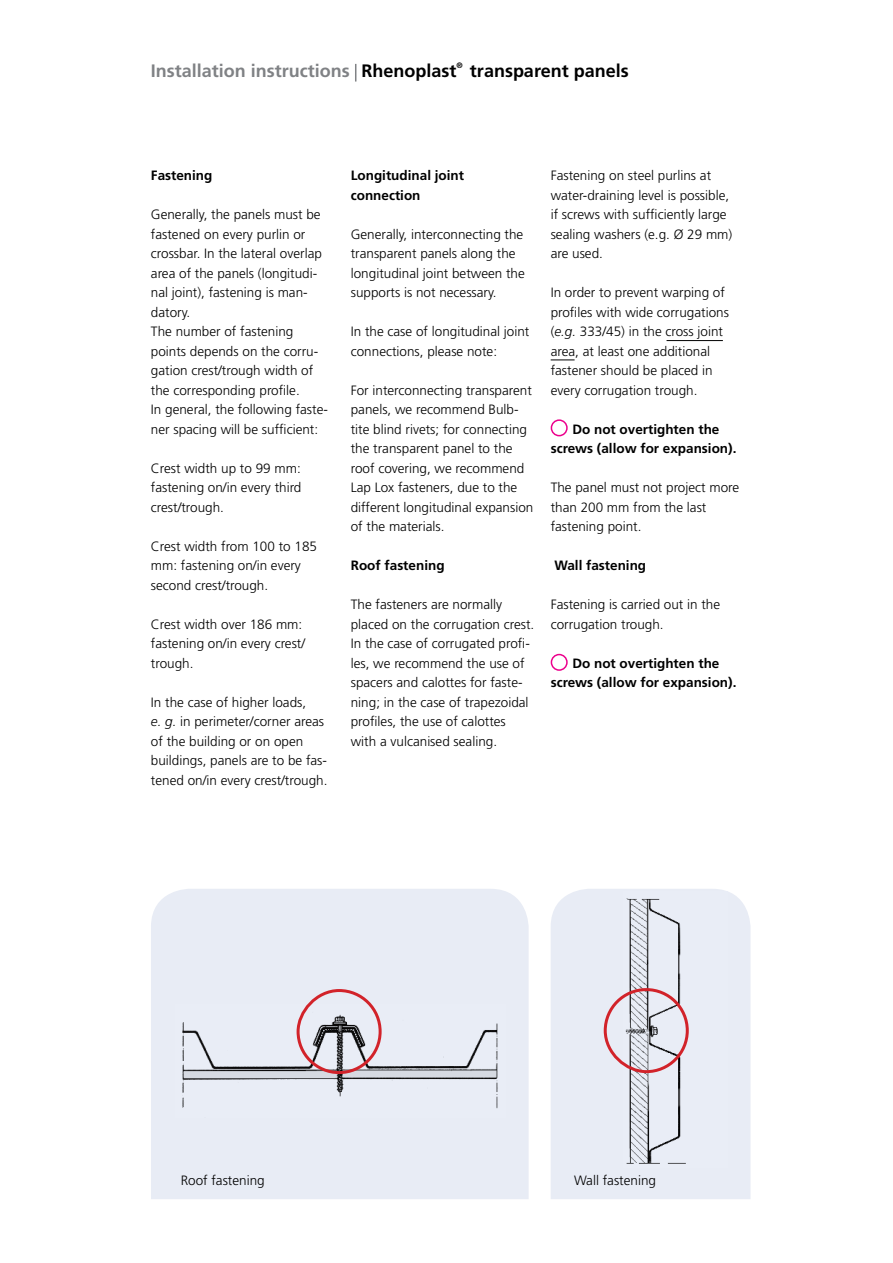
<style>
.page{position:relative;width:893px;height:1263px;background:#fff}
.page>*{position:absolute;margin:0;border:0;box-sizing:border-box;transform-origin:0 0}
.t1{font:700 18px "Frutiger";color:#808285}
.t2{font:700 18px "Frutiger";color:#000}
.t3{font:300 13.5px/19.5px "Frutiger";color:#000}
.t4{font:700 13.5px/19.5px "Frutiger";color:#000;text-align:center}
.t5{font:700 7.8px "Frutiger";color:#000}
.s1{color:#000}
.s2{font-style:italic}
</style>
<div class="page">
<svg style="left:355px;top:64px;width:1px;height:18px"></svg>
<div style="left:151px;top:889px;width:378px;height:310px;background:#e8ecf5"></div>
<img style="left:176px;top:1004px;width:329px;height:114px">
<div style="left:551px;top:889px;width:199px;height:310px;background:#e8ecf5"></div>
<img style="left:623px;top:892px;width:104px;height:275px">
<div style="left:604px;top:988px;width:85px;height:85px;border:3px solid #d2232a;border-radius:50%"></div>
<div style="left:297px;top:989px;width:85px;height:85px;border:3px solid #d2232a;border-radius:50%"></div>
<div style="left:551px;top:419px;width:17px;height:17px;border:2px solid #ec008c;border-radius:50%"></div>
<div style="left:551px;top:654px;width:17px;height:17px;border:2px solid #ec008c;border-radius:50%"></div>
<hr style="left:666px;top:340px;width:57px;height:1px;background:#000">
<svg style="left:551px;top:360px;width:24px;height:1px"></svg>
<h1 class="t1" style="left:151px;top:60px;width:307px">Installation instructions <span class="s1">Rhenoplast</span></h1>
<p class="t5" style="left:456px;top:61px;width:8px">®</p>
<h1 class="t2" style="left:470px;top:60px;width:160px">transparent panels</h1>
<p class="t4" style="left:151px;top:166px;width:63px">Fastening</p>
<p class="t3" style="left:151px;top:205px;width:179px">Generally, the panels must be fastened on every purlin or crossbar. In the lateral overlap area of the panels (longitudi&shy;nal joint), fastening is man&shy;datory.<br>The number of fastening points depends on the corru&shy;gation crest/trough width of the corresponding profile.<br>In general, the following faste&shy;ner spacing will be sufficient:</p>
<p class="t3" style="left:151px;top:458px;width:152px;text-align:justify">Crest width up to 99 mm: fastening on/in every third crest/trough.</p>
<p class="t3" style="left:151px;top:536px;width:168px">Crest width from 100 to 185 mm: fastening on/in every second crest/trough.</p>
<p class="t3" style="left:151px;top:614px;width:156px">Crest width over 186 mm: fastening on/in every crest/ trough.</p>
<p class="t3" style="left:151px;top:692px;width:178px">In the case of higher loads,<br><span class="s2">e. g.</span> in perimeter/corner areas of the building or on open buildings, panels are to be fas&shy;tened on/in every crest/trough.</p>
<p class="t4" style="left:351px;top:166px;width:115px;text-align:left">Longitudinal joint connection</p>
<p class="t3" style="left:351px;top:224px;width:176px">Generally, interconnecting the transparent panels along the longitudinal joint between the supports is not necessary.</p>
<p class="t3" style="left:351px;top:322px;width:180px">In the case of longitudinal joint connections, please note:</p>
<p class="t3" style="left:351px;top:380px;width:184px">For interconnecting transparent panels, we recommend Bulb&shy;tite blind rivets; for connecting the transparent panel to the roof covering, we recommend<br>Lap Lox fasteners, due to the different longitudinal expansion of the materials.</p>
<p class="t4" style="left:351px;top:556px;width:95px">Roof fastening</p>
<p class="t3" style="left:351px;top:595px;width:185px">The fasteners are normally placed on the corrugation crest.<br>In the case of corrugated profi&shy;les, we recommend the use of spacers and calottes for faste&shy;ning; in the case of trapezoidal profiles, the use of calottes with a vulcanised sealing.</p>
<p class="t3" style="left:551px;top:166px;width:183px">Fastening on steel purlins at water-draining level is possible, if screws with sufficiently large sealing washers (e.g. Ø 29 mm) are used.</p>
<p class="t3" style="left:551px;top:283px;width:180px">In order to prevent warping of profiles with wide corrugations (<span class="s2">e.g.</span> 333/45) in the cross joint area, at least one additional fastener should be placed in every corrugation trough.</p>
<p class="t4" style="left:551px;top:419px;width:187px">Do not overtighten the screws (allow for expansion).</p>
<p class="t3" style="left:551px;top:478px;width:190px">The panel must not project more than 200 mm from the last fastening point.</p>
<p class="t4" style="left:554px;top:556px;width:93px">Wall fastening</p>
<p class="t3" style="left:551px;top:595px;width:171px">Fastening is carried out in the corrugation trough.</p>
<p class="t4" style="left:551px;top:653px;width:187px">Do not overtighten the screws (allow for expansion).</p>
<p class="t3" style="left:181px;top:1171px;width:86px">Roof fastening</p>
<p class="t3" style="left:574px;top:1171px;width:84px">Wall fastening</p>
</div>
